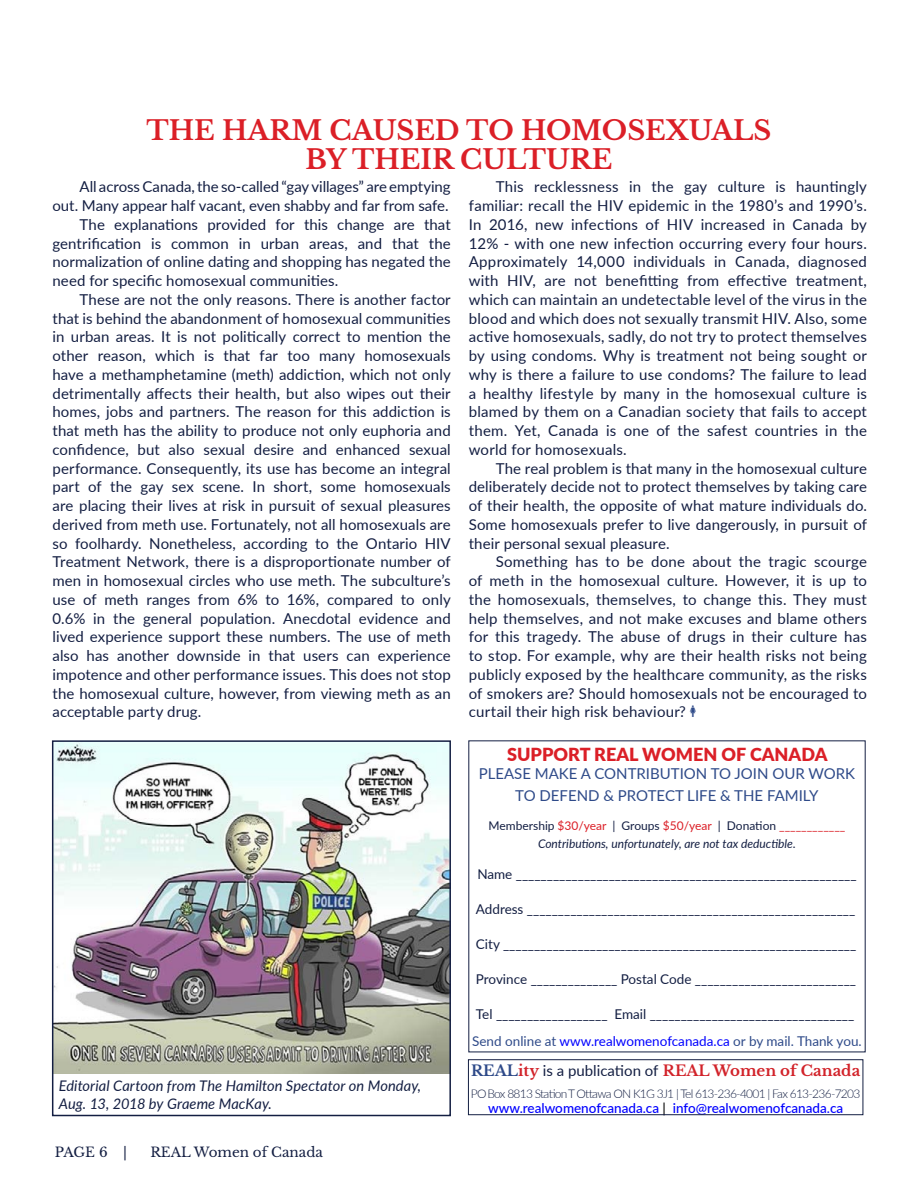
<style>
.page{position:relative;width:918px;height:1188px;background:#fff}
.page>*{position:absolute;margin:0;border:0;box-sizing:border-box;transform-origin:0 0}
.t1{font:700 27px/28.5px "Libre Baskerville";color:#db1f27;text-align:center}
.t2{font:900 18px "Lato";color:#db1f27}
.t3{font:15px/18.8px "Lato";letter-spacing:.005em;color:#131e42;text-align:justify}
.t4{font:15px "Lato";color:#2e4a89}
.t5{font:700 15px "Libre Baskerville";color:#d2232a}
.t6{font:700 15px "Libre Baskerville";color:#2e4a89}
.t7{font:italic 14.7px/18px "Lato";letter-spacing:.005em;color:#131e42}
.t8{font:13.5px/27px "Lato";color:#131e42}
.t9{font:500 13.5px "Lato";letter-spacing:-.005em;color:#00f}
.t10{font:13.5px "Libre Baskerville";color:#131e42}
.t11{font:italic 12px/18px "Lato";color:#131e42;text-align:center}
.t12{font:300 12px "Lato";letter-spacing:-.06em;color:#131e42}
.s1{font-style:normal}
.s2{font-style:normal;color:#db1f27}
.s3{color:#2e4a89}
.s4{color:#00f}
.s5{font-family:"Libre Baskerville";font-weight:700;color:#d2232a}
.s6{color:#000}
</style>
<div class="page">
<svg style="left:468px;top:1059px;width:396px;height:56px"></svg>
<svg style="left:468px;top:740px;width:398px;height:313px"></svg>
<img style="left:55px;top:743px;width:393px;height:330px">
<div style="left:52px;top:740px;width:399px;height:376px;border:2px solid #131e42"></div>
<h1 class="t1" style="left:146px;top:117px;width:627px">THE HARM CAUSED TO HOMOSEXUALS<br>BY THEIR CULTURE</h1>
<p class="t3" style="left:80px;top:177px;width:373px">All across Canada, the so-called “gay villages” are emptying</p>
<p class="t3" style="left:53px;top:196px;width:398px">out. Many appear half vacant, even shabby and far from safe.</p>
<p class="t3" style="left:80px;top:214px;width:373px">The explanations provided for this change are that</p>
<p class="t3" style="left:53px;top:233px;width:400px">gentrification is common in urban areas, and that the</p>
<p class="t3" style="left:53px;top:252px;width:400px">normalization of online dating and shopping has negated the</p>
<p class="t3" style="left:53px;top:271px;width:287px">need for specific homosexual communities.</p>
<p class="t3" style="left:80px;top:289px;width:373px">These are not the only reasons. There is another factor</p>
<p class="t3" style="left:53px;top:308px;width:400px">that is behind the abandonment of homosexual communities</p>
<p class="t3" style="left:53px;top:327px;width:400px">in urban areas. It is not politically correct to mention the</p>
<p class="t3" style="left:53px;top:346px;width:400px">other reason, which is that far too many homosexuals</p>
<p class="t3" style="left:53px;top:364px;width:400px">have a methamphetamine (meth) addiction, which not only</p>
<p class="t3" style="left:53px;top:383px;width:400px">detrimentally affects their health, but also wipes out their</p>
<p class="t3" style="left:53px;top:402px;width:400px">homes, jobs and partners. The reason for this addiction is</p>
<p class="t3" style="left:53px;top:421px;width:400px">that meth has the ability to produce not only euphoria and</p>
<p class="t3" style="left:53px;top:439px;width:400px">confidence, but also sexual desire and enhanced sexual</p>
<p class="t3" style="left:53px;top:458px;width:400px">performance. Consequently, its use has become an integral</p>
<p class="t3" style="left:53px;top:477px;width:400px">part of the gay sex scene. In short, some homosexuals</p>
<p class="t3" style="left:53px;top:496px;width:400px">are placing their lives at risk in pursuit of sexual pleasures</p>
<p class="t3" style="left:53px;top:514px;width:400px">derived from meth use. Fortunately, not all homosexuals are</p>
<p class="t3" style="left:53px;top:533px;width:400px">so foolhardy. Nonetheless, according to the Ontario HIV</p>
<p class="t3" style="left:53px;top:552px;width:400px">Treatment Network, there is a disproportionate number of</p>
<p class="t3" style="left:53px;top:571px;width:400px">men in homosexual circles who use meth. The subculture’s</p>
<p class="t3" style="left:53px;top:589px;width:400px">use of meth ranges from 6% to 16%, compared to only</p>
<p class="t3" style="left:53px;top:608px;width:400px">0.6% in the general population. Anecdotal evidence and</p>
<p class="t3" style="left:53px;top:627px;width:400px">lived experience support these numbers. The use of meth</p>
<p class="t3" style="left:53px;top:646px;width:400px">also has another downside in that users can experience</p>
<p class="t3" style="left:53px;top:664px;width:400px">impotence and other performance issues. This does not stop</p>
<p class="t3" style="left:53px;top:683px;width:400px">the homosexual culture, however, from viewing meth as an</p>
<p class="t3" style="left:53px;top:702px;width:150px">acceptable party drug.</p>
<p class="t7" style="left:59px;top:1076px;width:364px">Editorial Cartoon from The Hamilton Spectator on Monday,<br>Aug. 13, 2018 by Graeme MacKay.</p>
<p class="t10" style="left:55px;top:1144px;width:74px">Page 6 |</p>
<p class="t10" style="left:150px;top:1144px;width:174px">Real Women of Canada</p>
<p class="t3" style="left:469px;top:177px;width:400px;text-indent:27px">This recklessness in the gay culture is hauntingly familiar: recall the HIV epidemic in the 1980’s and 1990’s.<br>In 2016, new infections of HIV increased in Canada by 12% - with one new infection occurring every four hours.<br>Approximately 14,000 individuals in Canada, diagnosed with HIV, are not benefitting from effective treatment, which can maintain an undetectable level of the virus in the blood and which does not sexually transmit HIV. Also, some active homosexuals, sadly, do not try to protect themselves by using condoms. Why is treatment not being sought or why is there a failure to use condoms? The failure to lead a healthy lifestyle by many in the homosexual culture is blamed by them on a Canadian society that fails to accept them. Yet, Canada is one of the safest countries in the world for homosexuals.</p>
<p class="t3" style="left:469px;top:458px;width:400px;text-indent:27px">The real problem is that many in the homosexual culture deliberately decide not to protect themselves by taking care of their health, the opposite of what mature individuals do.<br>Some homosexuals prefer to live dangerously, in pursuit of their personal sexual pleasure.</p>
<p class="t3" style="left:469px;top:552px;width:400px;text-indent:27px">Something has to be done about the tragic scourge of meth in the homosexual culture. However, it is up to the homosexuals, themselves, to change this. They must help themselves, and not make excuses and blame others for this tragedy. The abuse of drugs in their culture has to stop. For example, why are their health risks not being publicly exposed by the healthcare community, as the risks of smokers are? Should homosexuals not be encouraged to curtail their high risk behaviour?</p>
<p class="t2" style="left:507px;top:741px;width:322px">SUPPORT REAL WOMEN OF CANADA</p>
<p class="t4" style="left:479px;top:763px;width:19px">Please</p>
<p class="t4" style="left:535px;top:763px;width:12px">make</p>
<p class="t4" style="left:581px;top:763px;width:24px">a contribution</p>
<p class="t4" style="left:711px;top:763px;width:33px">to join</p>
<p class="t4" style="left:772px;top:763px;width:12px">our</p>
<p class="t4" style="left:808px;top:763px;width:13px">work</p>
<p class="t4" style="left:515px;top:785px;width:35px">to defend</p>
<p class="t4" style="left:603px;top:785px;width:25px">&amp; protect</p>
<p class="t4" style="left:687px;top:785px;width:8px">life</p>
<p class="t4" style="left:720px;top:785px;width:25px">&amp; the</p>
<p class="t4" style="left:767px;top:785px;width:10px">family</p>
<p class="t11" style="left:489px;top:816px;width:358px"><span class="s1">Membership</span> <span class="s2">$30/year</span> <span class="s1">| Groups</span> <span class="s2">$50/year</span> <span class="s1">| Donation</span> <span class="s2">____________<br></span>Contributions, unfortunately, are not tax deductible.</p>
<p class="t8" style="left:477px;top:860px;width:381px">Name _______________________________________________________</p>
<p class="t8" style="left:476px;top:895px;width:381px">Address _____________________________________________________</p>
<p class="t8" style="left:476px;top:930px;width:382px">City _________________________________________________________</p>
<p class="t8" style="left:476px;top:965px;width:382px">Province ______________ Postal Code __________________________</p>
<p class="t8" style="left:472px;top:1000px;width:391px">Tel __________________ Email _________________________________<br><span class="s3">Send online at</span> <span class="s4">www.realwomenofcanada.ca</span> <span class="s3">or by mail. Thank you.</span></p>
<p class="t6" style="left:471px;top:1062px;width:25px">REAL</p>
<p class="t3" style="left:518px;top:1061px;width:170px"><span class="s5">ITY</span> is a publication of <span class="s5">REAL</span></p>
<p class="t5" style="left:713px;top:1062px;width:149px">WOMEN OF CANADA</p>
<p class="t12" style="left:471px;top:1085px;width:391px">PO Box 8813 Station T Ottawa ON K1G 3J1 | Tel 613-236-4001 | Fax 613-236-7203</p>
<p class="t9" style="left:488px;top:1098px;width:357px">www.realwomenofcanada.ca <span class="s6">|</span> info@realwomenofcanada.ca</p>
</div>
